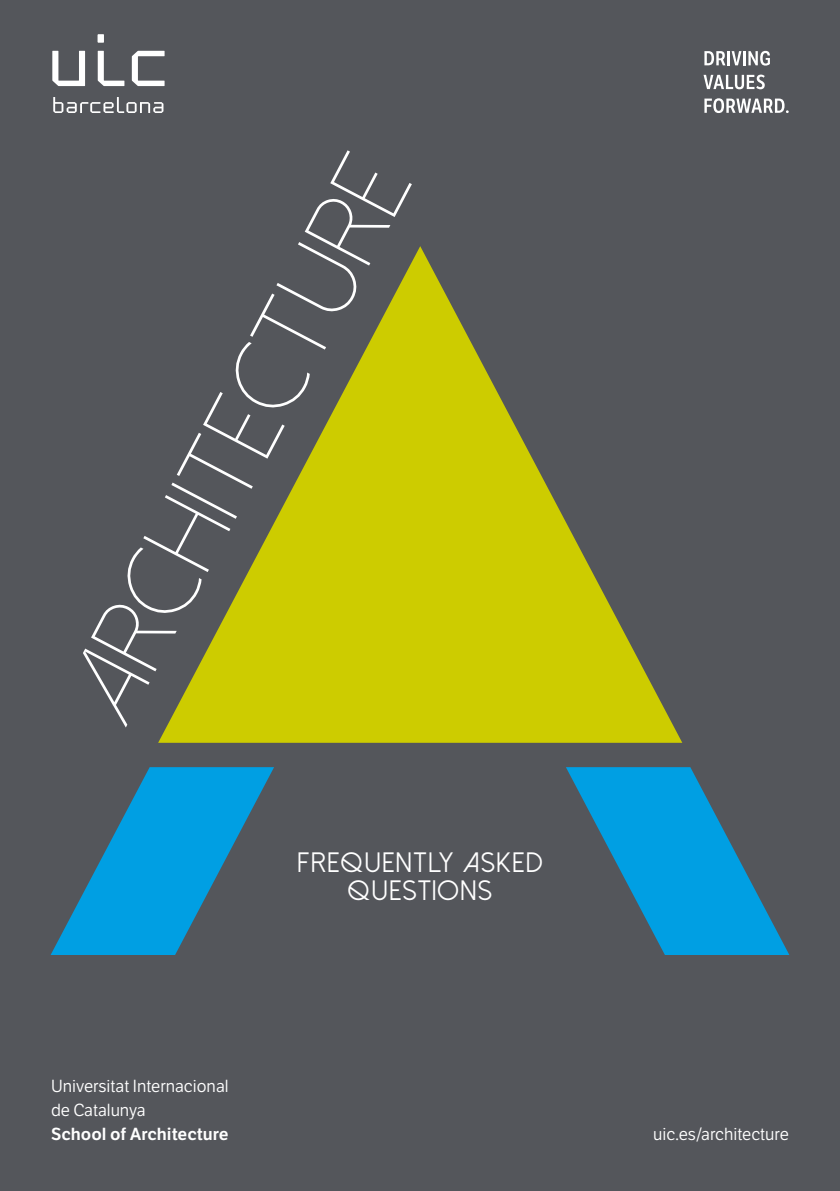
<style>
.page{position:relative;width:840px;height:1191px;background:#fff}
.page>*{position:absolute;margin:0;border:0;box-sizing:border-box;transform-origin:0 0}
.t1{font:300 103.6px "Dolce Vita";color:#fff}
.t2{font:28px/28px "Dolce Vita";letter-spacing:.07em;color:#fff;text-align:center}
.t3{font:17px/24px "LFT Etica";color:#fff}
.t4{font:17px "LFT Etica SB";color:#fff}
</style>
<div class="page">
<div style="left:0;top:0;width:839px;height:1191px;background:#54565b"></div>
<svg style="left:158px;top:246px;width:524px;height:497px"></svg>
<svg style="left:51px;top:767px;width:223px;height:188px;fill:#009fe3"></svg>
<svg style="left:566px;top:767px;width:223px;height:188px;fill:#009fe3"></svg>
<svg style="left:704px;top:51px;width:65px;height:15px"></svg>
<svg style="left:703px;top:75px;width:61px;height:14px"></svg>
<svg style="left:704px;top:98px;width:84px;height:15px"></svg>
<svg style="left:52px;top:34px;width:112px;height:79px"></svg>
<h1 class="t1" style="left:47px;top:687px;width:619px;rotate:-62deg">ARCHITECTURE</h1>
<h2 class="t2" style="left:297px;top:849px;width:246px">FREQUENTLY ASKED<br>QUESTIONS</h2>
<p class="t3" style="left:51px;top:1074px;width:179px">Universitat Internacional de Catalunya</p>
<p class="t4" style="left:51px;top:1123px;width:179px">School of Architecture</p>
<p class="t3" style="left:652px;top:1122px;width:137px">uic.es/architecture</p>
</div>
